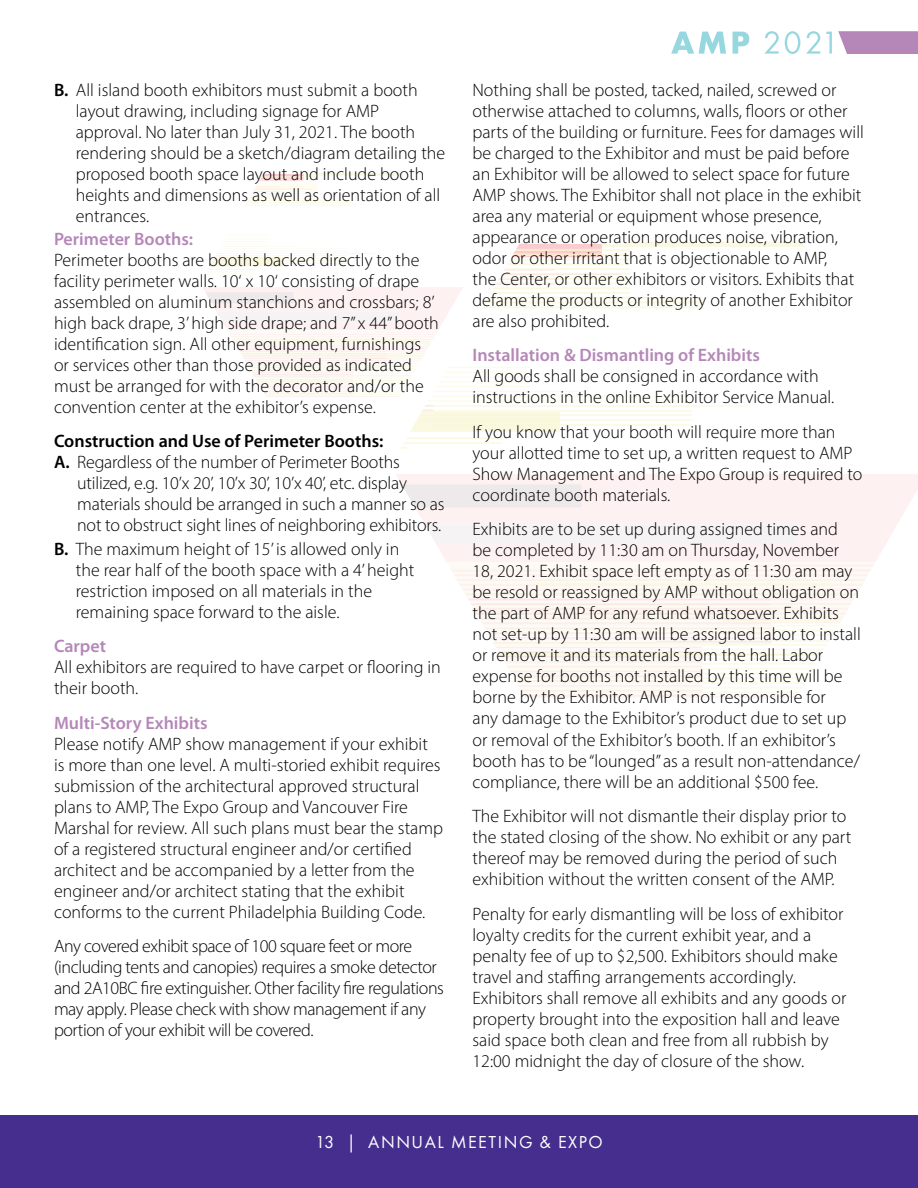
<style>
.page{position:relative;width:918px;height:1188px;background:#fff}
.page>*{position:absolute;margin:0;border:0;box-sizing:border-box;transform-origin:0 0}
.t1{font:300 18px/21px "Myriad Pro";color:#000}
.t2{font:300 18px/21px "Myriad Pro";letter-spacing:-.025em;color:#000}
.t3{font:600 18px "Myriad Pro";color:#b587b8}
.t4{font:600 18px "Myriad Pro";color:#000}
.t5{font:18px "Futura PT";letter-spacing:.085em;color:#fff}
.s1{font-weight:600}
</style>
<div class="page">
<div style="left:0;top:1115px;width:918px;height:73px;background:#452e8d"></div>
<svg style="left:671px;top:31px;width:161px;height:23px"></svg>
<svg style="left:838px;top:31px;width:80px;height:23px;background:#b98fbc"></svg>
<svg style="left:396px;top:474px;width:522px;height:88px;fill:#fdf1f2"></svg>
<div style="left:401px;top:484px;width:181px;height:24px;background:#eeeaeb"></div>
<div style="left:425px;top:524px;width:372px;height:20px;background:#f5f3f3"></div>
<svg style="left:447px;top:562px;width:428px;height:136px"></svg>
<hr style="left:482px;top:623px;width:289px;height:1px;background:#f8b2b5">
<hr style="left:228px;top:234px;width:40px;height:1px;background:#f7f2bd">
<hr style="left:226px;top:237px;width:42px;height:1px;background:#f7f2bd">
<svg style="left:203px;top:239px;width:601px;height:210px"></svg>
<svg style="left:245px;top:173px;width:158px;height:33px"></svg>
<p class="t1" style="left:76px;top:79px;width:371px;text-indent:-22px"><span class="s1">B.</span> All island booth exhibitors must submit a booth layout drawing, including signage for AMP approval. No later than July 31, 2021. The booth rendering should be a sketch/diagram detailing the proposed booth space layout and include booth heights and dimensions as well as orientation of all entrances.</p>
<p class="t3" style="left:54px;top:227px;width:141px">Perimeter Booths:</p>
<p class="t1" style="left:54px;top:249px;width:386px">Perimeter booths are booths backed directly to the facility perimeter walls. 10‘ x 10‘ consisting of drape assembled on aluminum stanchions and crossbars; 8’ high back drape, 3’ high side drape; and 7” x 44” booth identification sign. All other equipment, furnishings or services other than those provided as indicated must be arranged for with the decorator and/or the convention center at the exhibitor’s expense.</p>
<p class="t4" style="left:54px;top:430px;width:331px">Construction and Use of Perimeter Booths:</p>
<p class="t1" style="left:54px;top:452px;width:347px"><span class="s1">A.</span> Regardless of the number of Perimeter Booths</p>
<p class="t1" style="left:77px;top:473px;width:331px">utilized, e.g. 10’x 20’, 10’x 30’, 10’x 40’, etc. display</p>
<p class="t1" style="left:77px;top:494px;width:369px">materials should be arranged in such a manner so as</p>
<p class="t1" style="left:77px;top:515px;width:366px">not to obstruct sight lines of neighboring exhibitors.</p>
<p class="t1" style="left:76px;top:538px;width:340px;text-indent:-22px"><span class="s1">B.</span> The maximum height of 15’ is allowed only in the rear half of the booth space with a 4’ height restriction imposed on all materials in the remaining space forward to the aisle.</p>
<p class="t3" style="left:54px;top:635px;width:54px">Carpet</p>
<p class="t1" style="left:54px;top:656px;width:388px">All exhibitors are required to have carpet or flooring in their booth.</p>
<p class="t3" style="left:54px;top:711px;width:155px">Multi-Story Exhibits</p>
<p class="t1" style="left:54px;top:733px;width:391px">Please notify AMP show management if your exhibit<br>is more than one level. A multi-storied exhibit requires submission of the architectural approved structural plans to AMP, The Expo Group and Vancouver Fire Marshal for review. All such plans must bear the stamp of a registered structural engineer and/or certified architect and be accompanied by a letter from the engineer and/or architect stating that the exhibit conforms to the current Philadelphia Building Code.</p>
<p class="t2" style="left:54px;top:935px;width:392px">Any covered exhibit space of 100 square feet or more (including tents and canopies) requires a smoke detector and 2A10BC fire extinguisher. Other facility fire regulations may apply. Please check with show management if any portion of your exhibit will be covered.</p>
<p class="t1" style="left:472px;top:79px;width:393px">Nothing shall be posted, tacked, nailed, screwed or otherwise attached to columns, walls, floors or other parts of the building or furniture. Fees for damages will be charged to the Exhibitor and must be paid before an Exhibitor will be allowed to select space for future AMP shows. The Exhibitor shall not place in the exhibit area any material or equipment whose presence, appearance or operation produces noise, vibration, odor or other irritant that is objectionable to AMP,<br>the Center, or other exhibitors or visitors. Exhibits that defame the products or integrity of another Exhibitor are also prohibited.</p>
<p class="t3" style="left:472px;top:344px;width:289px">Installation &amp; Dismantling of Exhibits</p>
<p class="t1" style="left:472px;top:366px;width:363px">All goods shall be consigned in accordance with instructions in the online Exhibitor Service Manual.</p>
<p class="t1" style="left:472px;top:421px;width:391px">If you know that your booth will require more than your allotted time to set up, a written request to AMP Show Management and The Expo Group is required to coordinate booth materials.</p>
<p class="t1" style="left:472px;top:519px;width:390px">Exhibits are to be set up during assigned times and be completed by 11:30 am on Thursday, November 18, 2021. Exhibit space left empty as of 11:30 am may be resold or reassigned by AMP without obligation on the part of AMP for any refund whatsoever. Exhibits not set-up by 11:30 am will be assigned labor to install or remove it and its materials from the hall. Labor expense for booths not installed by this time will be borne by the Exhibitor. AMP is not responsible for<br>any damage to the Exhibitor’s product due to set up or removal of the Exhibitor’s booth. If an exhibitor’s booth has to be “lounged” as a result non-attendance/ compliance, there will be an additional $500 fee.</p>
<p class="t1" style="left:472px;top:805px;width:380px">The Exhibitor will not dismantle their display prior to the stated closing of the show. No exhibit or any part thereof may be removed during the period of such exhibition without the written consent of the AMP.</p>
<p class="t1" style="left:472px;top:903px;width:375px">Penalty for early dismantling will be loss of exhibitor loyalty credits for the current exhibit year, and a penalty fee of up to $2,500. Exhibitors should make travel and staffing arrangements accordingly.<br>Exhibitors shall remove all exhibits and any goods or property brought into the exposition hall and leave said space both clean and free from all rubbish by 12:00 midnight the day of closure of the show.</p>
<p class="t5" style="left:315px;top:1131px;width:289px">13 | ANNUAL MEETING &amp; EXPO</p>
</div>
